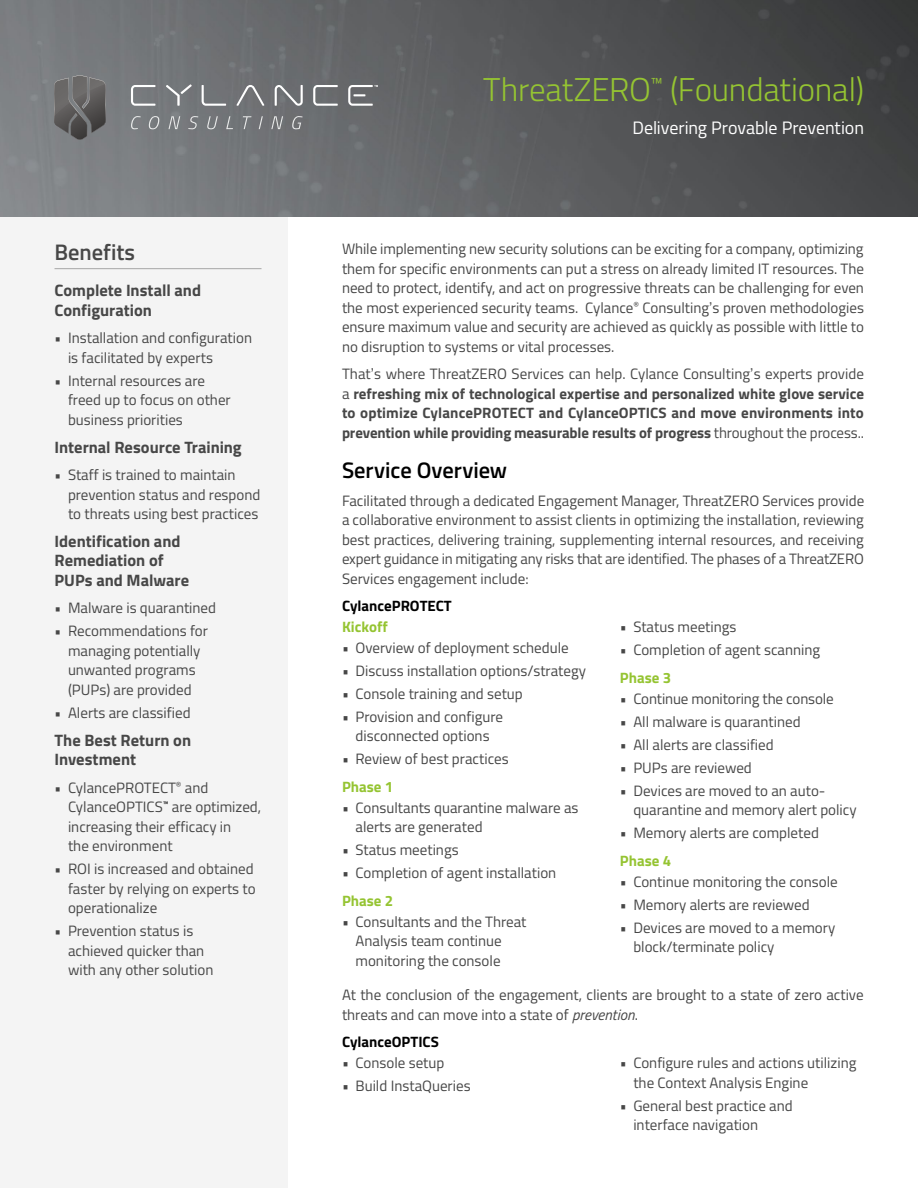
<style>
.page{position:relative;width:918px;height:1188px;background:#fff}
.page>*{position:absolute;margin:0;border:0;box-sizing:border-box;transform-origin:0 0}
.t1{font:300 33px "Titillium";letter-spacing:-.005em;color:#95c432}
.t2{font:600 22.5px "Titillium";letter-spacing:-.005em;color:#000}
.t3{font:600 22.5px "Titillium";color:#474747}
.t4{font:18px "Titillium";letter-spacing:-.005em;color:#fff}
.t5{font:700 16.5px/19.5px "Titillium";color:#474747}
.t6{font:15px/19.5px "Titillium";color:#474747}
.t7{font:700 15px/19.5px "Titillium";letter-spacing:-.005em;color:#474747;text-align:justify}
.t8{font:700 15px "Titillium";color:#95c432}
.t9{font:700 15px "Titillium";color:#000}
.s1{font-weight:700}
.s2{font-family:"Arial"}
.s3{font-weight:400}
.s4{font-family:"Arial";font-weight:400}
.s5{font-style:italic}
</style>
<div class="page">
<div style="left:0;top:0;width:288px;height:1188px;background:#f4f4f4"></div>
<img style="left:0;top:0;width:918px;height:216px">
<hr style="left:55px;top:268px;width:207px;height:1px;background:#a6a7a7">
<svg style="left:131px;top:116px;width:10px;height:13px"></svg>
<svg style="left:149px;top:116px;width:10px;height:13px"></svg>
<svg style="left:168px;top:116px;width:12px;height:13px"></svg>
<svg style="left:188px;top:116px;width:10px;height:13px"></svg>
<svg style="left:207px;top:116px;width:11px;height:13px"></svg>
<svg style="left:226px;top:116px;width:7px;height:13px"></svg>
<svg style="left:243px;top:116px;width:9px;height:13px"></svg>
<svg style="left:259px;top:116px;width:4px;height:13px"></svg>
<svg style="left:271px;top:116px;width:12px;height:13px"></svg>
<svg style="left:292px;top:116px;width:11px;height:13px"></svg>
<svg style="left:54px;top:75px;width:52px;height:65px;background:#676666"></svg>
<svg style="left:275px;top:85px;width:28px;height:21px"></svg>
<svg style="left:131px;top:85px;width:24px;height:21px"></svg>
<svg style="left:202px;top:85px;width:24px;height:21px"></svg>
<svg style="left:313px;top:85px;width:25px;height:21px"></svg>
<svg style="left:166px;top:84px;width:26px;height:22px"></svg>
<svg style="left:348px;top:85px;width:30px;height:21px"></svg>
<svg style="left:237px;top:85px;width:27px;height:21px"></svg>
<h2 class="t3" style="left:55px;top:235px;width:82px">Benefits</h2>
<p class="t5" style="left:55px;top:280px;width:148px">Complete Install and<br>Configuration</p>
<p class="t6" style="left:68px;top:328px;width:186px;text-indent:-14px"><span class="s1">•</span> Installation and configuration is facilitated by experts</p>
<p class="t6" style="left:68px;top:370px;width:164px;text-indent:-14px"><span class="s1">•</span> Internal resources are freed up to focus on other business priorities</p>
<p class="t5" style="left:55px;top:436px;width:189px">Internal Resource Training</p>
<p class="t6" style="left:68px;top:464px;width:194px;text-indent:-14px"><span class="s1">•</span> Staff is trained to maintain prevention status and respond to threats using best practices</p>
<p class="t5" style="left:55px;top:530px;width:136px">Identification and<br>Remediation of<br>PUPs and Malware</p>
<p class="t6" style="left:55px;top:598px;width:163px"><span class="s1">•</span> Malware is quarantined</p>
<p class="t6" style="left:55px;top:621px;width:155px;text-align:center"><span class="s1">•</span> Recommendations for managing potentially unwanted programs (PUPs) are provided</p>
<p class="t6" style="left:55px;top:702px;width:138px"><span class="s1">•</span> Alerts are classified</p>
<p class="t5" style="left:55px;top:729px;width:138px">The Best Return on<br>Investment</p>
<p class="t6" style="left:68px;top:777px;width:195px;text-indent:-13px"><span class="s1">•</span> CylancePROTECT<sup>®</sup> and<br>CylanceOPTICS<sup>™</sup> are optimized, increasing their efficacy in<br>the environment</p>
<p class="t6" style="left:68px;top:858px;width:189px;text-indent:-14px"><span class="s1">•</span> ROI is increased and obtained faster by relying on experts to operationalize</p>
<p class="t6" style="left:68px;top:920px;width:147px;text-indent:-14px"><span class="s1">•</span> Prevention status is achieved quicker than with any other solution</p>
<h1 class="t1" style="left:483px;top:65px;width:382px">ThreatZERO<sup>™</sup> (Foundational)</h1>
<p class="t4" style="left:632px;top:114px;width:233px">Delivering Provable Prevention</p>
<p class="t6" style="left:342px;top:239px;width:524px;text-align:justify">While implementing new security solutions can be exciting for a company, optimizing them for specific environments can put a stress on already limited IT resources. The need to protect, identify, and act on progressive threats can be challenging for even the most experienced security teams. Cylance<sup>®</sup> Consulting<span class="s2">’</span>s proven methodologies ensure maximum value and security are achieved as quickly as possible with little to no disruption to systems or vital processes.</p>
<p class="t7" style="left:342px;top:364px;width:524px"><span class="s3">That</span><span class="s4">’</span><span class="s3">s where ThreatZERO Services can help. Cylance Consulting</span><span class="s4">’</span><span class="s3">s experts provide a</span> refreshing mix of technological expertise and personalized white glove service to optimize CylancePROTECT and CylanceOPTICS and move environments into prevention while providing measurable results of progress <span class="s3">throughout the process..</span></p>
<h2 class="t2" style="left:342px;top:453px;width:167px">Service Overview</h2>
<p class="t6" style="left:342px;top:490px;width:524px;text-align:justify">Facilitated through a dedicated Engagement Manager, ThreatZERO Services provide a collaborative environment to assist clients in optimizing the installation, reviewing best practices, delivering training, supplementing internal resources, and receiving expert guidance in mitigating any risks that are identified. The phases of a ThreatZERO Services engagement include:</p>
<p class="t9" style="left:342px;top:595px;width:111px">CylancePROTECT</p>
<p class="t8" style="left:342px;top:615px;width:47px">Kickoff</p>
<p class="t6" style="left:342px;top:637px;width:228px">• Overview of deployment schedule</p>
<p class="t6" style="left:342px;top:660px;width:246px">• Discuss installation options/strategy</p>
<p class="t6" style="left:342px;top:683px;width:182px">• Console training and setup</p>
<p class="t6" style="left:342px;top:706px;width:163px;text-align:center">• Provision and configure disconnected options</p>
<p class="t6" style="left:342px;top:749px;width:168px">• Review of best practices</p>
<p class="t8" style="left:342px;top:775px;width:53px">Phase 1</p>
<p class="t6" style="left:356px;top:797px;width:225px;text-indent:-14px">• Consultants quarantine malware as alerts are generated</p>
<p class="t6" style="left:342px;top:840px;width:118px">• Status meetings</p>
<p class="t6" style="left:342px;top:863px;width:216px">• Completion of agent installation</p>
<p class="t8" style="left:342px;top:889px;width:53px">Phase 2</p>
<p class="t6" style="left:356px;top:911px;width:173px;text-indent:-14px">• Consultants and the Threat<br>Analysis team continue monitoring the console</p>
<p class="t6" style="left:620px;top:616px;width:118px">• Status meetings</p>
<p class="t6" style="left:620px;top:639px;width:202px">• Completion of agent scanning</p>
<p class="t8" style="left:620px;top:666px;width:53px">Phase 3</p>
<p class="t6" style="left:620px;top:688px;width:215px">• Continue monitoring the console</p>
<p class="t6" style="left:620px;top:711px;width:182px">• All malware is quarantined</p>
<p class="t6" style="left:620px;top:734px;width:155px">• All alerts are classified</p>
<p class="t6" style="left:620px;top:757px;width:134px">• PUPs are reviewed</p>
<p class="t6" style="left:633px;top:780px;width:225px;text-indent:-14px">• Devices are moved to an auto&shy;quarantine and memory alert policy</p>
<p class="t6" style="left:620px;top:822px;width:201px">• Memory alerts are completed</p>
<p class="t8" style="left:620px;top:849px;width:53px">Phase 4</p>
<p class="t6" style="left:620px;top:871px;width:219px">• Continue monitoring the console</p>
<p class="t6" style="left:620px;top:894px;width:191px">• Memory alerts are reviewed</p>
<p class="t6" style="left:633px;top:917px;width:203px;text-indent:-14px">• Devices are moved to a memory block/terminate policy</p>
<p class="t6" style="left:342px;top:985px;width:523px">At the conclusion of the engagement, clients are brought to a state of zero active threats and can move into a state of <span class="s5">prevention</span>.</p>
<p class="t9" style="left:342px;top:1031px;width:98px">CylanceOPTICS</p>
<p class="t6" style="left:342px;top:1052px;width:104px">• Console setup</p>
<p class="t6" style="left:342px;top:1075px;width:130px">• Build InstaQueries</p>
<p class="t6" style="left:633px;top:1052px;width:225px;text-indent:-14px">• Configure rules and actions utilizing the Context Analysis Engine</p>
<p class="t6" style="left:633px;top:1095px;width:161px;text-indent:-14px">• General best practice and interface navigation</p>
</div>
